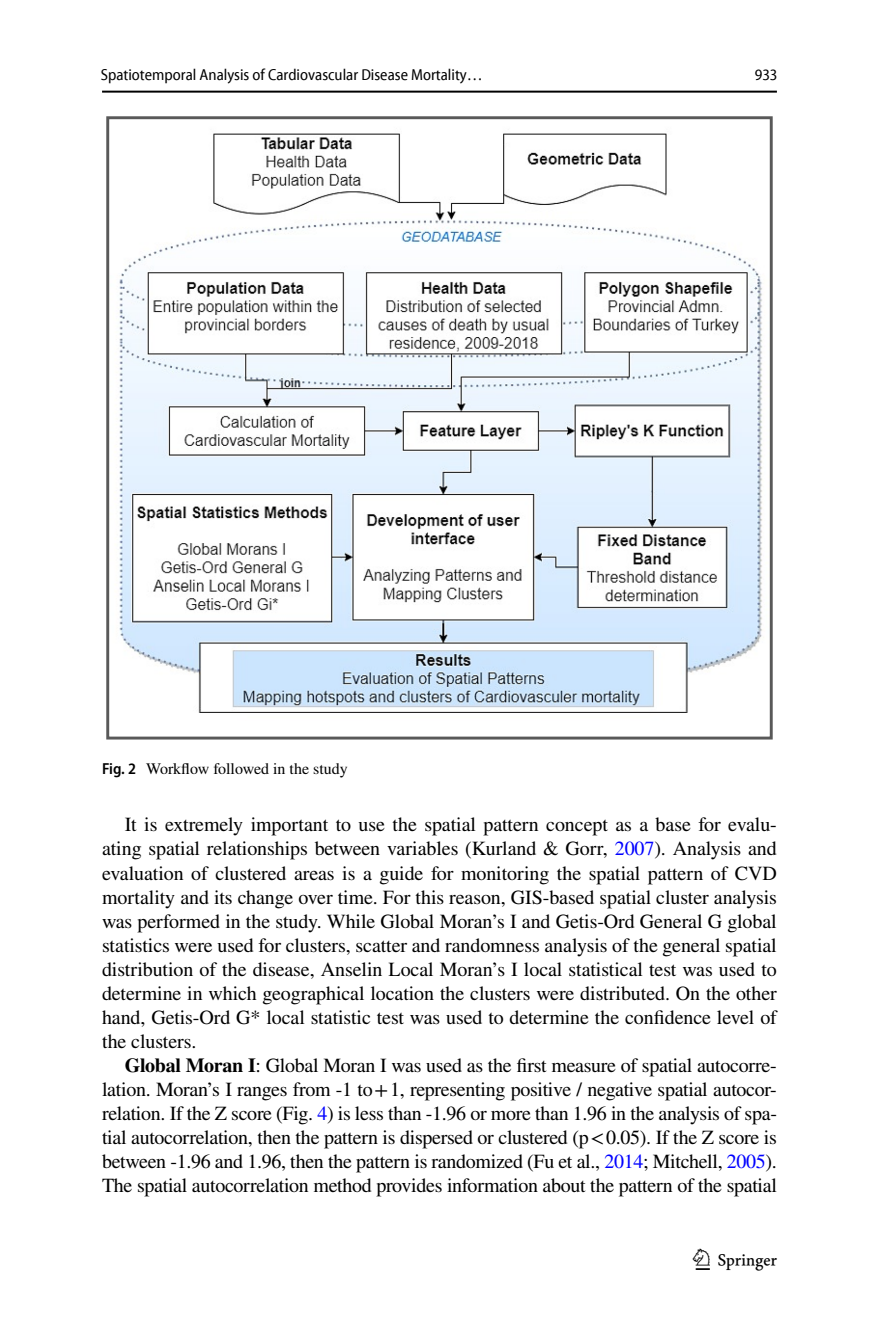
<style>
.page{position:relative;width:879px;height:1333px;background:#fff}
.page>*{position:absolute;margin:0;border:0;box-sizing:border-box;transform-origin:0 0}
.t1{font:30px "Springnew Regular 3";color:#000}
.t2{font:20px/24px "STIX";letter-spacing:-.015em;color:#000;text-align:justify}
.t3{font:semi-condensed 16px "Myriad Pro Unic";color:#000}
.t4{font:16px "STIX";color:#000}
.s1{font-family:"Myriad Pro";font-weight:600;font-stretch:semi-condensed}
.s2{color:#00f}
.s3{font-weight:700}
</style>
<div class="page">
<hr style="left:102px;top:91px;width:675px;height:2px;background:#000">
<img style="left:119px;top:133px;width:644px;height:580px">
<div style="left:106px;top:116px;width:666px;height:623px;border:3px solid #595959"></div>
<p class="t3" style="left:101px;top:69px;width:383px">Spatiotemporal Analysis of Cardiovascular Disease Mortality…</p>
<p class="t3" style="left:755px;top:69px;width:24px">933</p>
<p class="t4" style="left:102px;top:757px;width:247px"><span class="s1">Fig. 2</span> Workflow followed in the study</p>
<p class="t2" style="left:102px;top:814px;width:676px;text-indent:23px">It is extremely important to use the spatial pattern concept as a base for evalu&shy;ating spatial relationships between variables (Kurland &amp; Gorr, <span class="s2">2007</span>). Analysis and evaluation of clustered areas is a guide for monitoring the spatial pattern of CVD mortality and its change over time. For this reason, GIS-based spatial cluster analysis was performed in the study. While Global Moran’s I and Getis-Ord General G global statistics were used for clusters, scatter and randomness analysis of the general spatial distribution of the disease, Anselin Local Moran’s I local statistical test was used to determine in which geographical location the clusters were distributed. On the other hand, Getis-Ord G* local statistic test was used to determine the confidence level of the clusters.</p>
<p class="t2" style="left:102px;top:1054px;width:676px;text-indent:23px"><span class="s3">Global Moran I</span>: Global Moran I was used as the first measure of spatial autocorre&shy;lation. Moran’s I ranges from -1 to+1, representing positive / negative spatial autocor&shy;relation. If the Z score (Fig. <span class="s2">4</span>) is less than -1.96 or more than 1.96 in the analysis of spa&shy;tial autocorrelation, then the pattern is dispersed or clustered (p&lt;0.05). If the Z score is between -1.96 and 1.96, then the pattern is randomized (Fu et al., <span class="s2">2014</span>; Mitchell, <span class="s2">2005</span>).<br>The spatial autocorrelation method provides information about the pattern of the spatial</p>
<h1 class="t1" style="left:696px;top:1248px;width:83px">1 3</h1>
</div>
